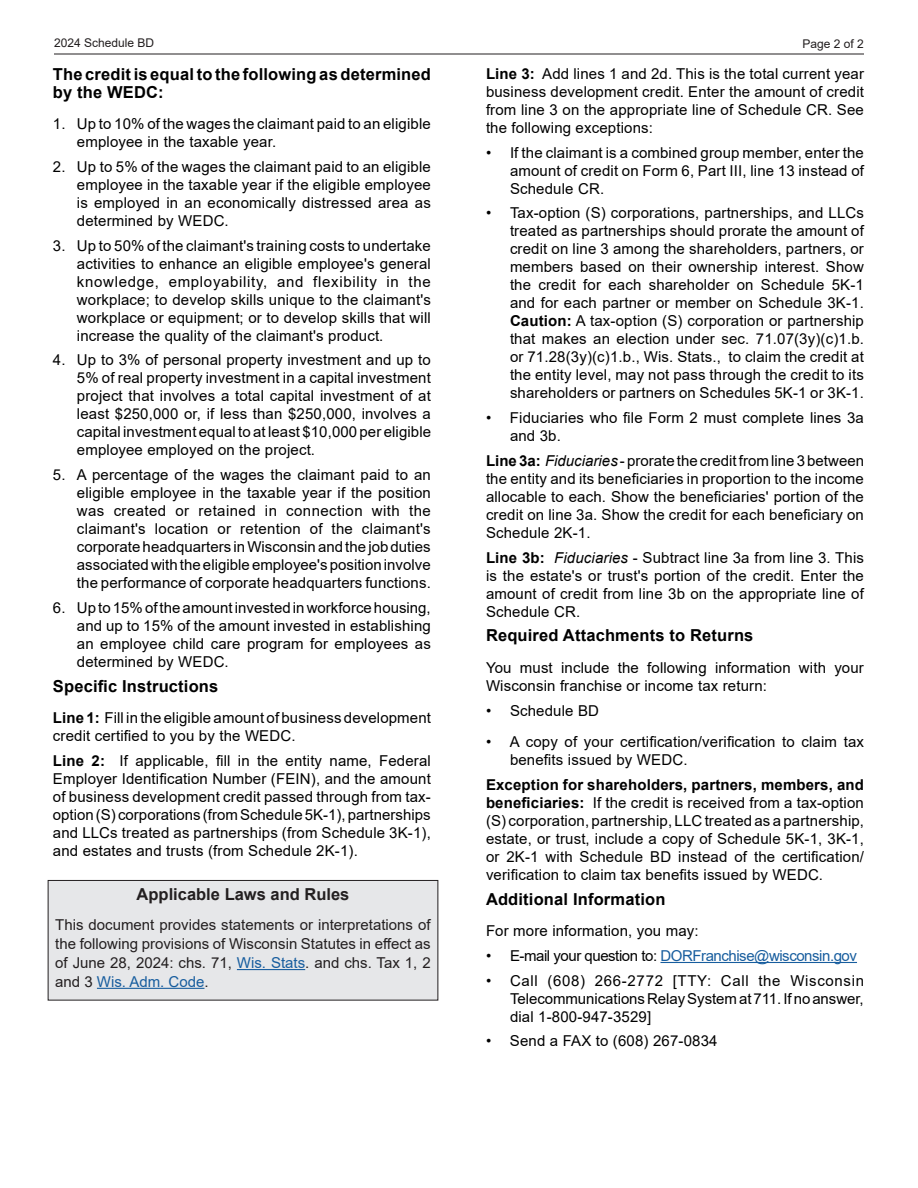
<style>
.page{position:relative;width:918px;height:1188px;background:#fff}
.page>*{position:absolute;margin:0;border:0;box-sizing:border-box;transform-origin:0 0}
.t1{font:700 16.5px/18px "Arial";letter-spacing:.01em;color:#000}
.t2{font:700 16.5px "Arial";color:#231f20}
.t3{font:15px/18px "Arial";letter-spacing:.01em;color:#000;text-align:justify}
.t4{font:15px/18.8px "Arial";color:#231f20;text-align:justify}
.t5{font:15px "Arial";letter-spacing:-.03em;color:#175d9e}
.t6{font:12px "Arial";color:#231f20}
.s1{font-weight:700}
.s2{color:#175d9e}
.s3{font-style:italic}
.s4{color:#000}
</style>
<div class="page">
<hr style="left:660px;top:962px;width:197px;height:1px;background:#175d9e">
<hr style="left:54px;top:54px;width:810px;height:1px;background:#231f20">
<div style="left:48px;top:880px;width:390px;height:120px;background:#e6e7e9"></div>
<hr style="left:237px;top:969px;width:68px;height:1px;background:#175d9e">
<hr style="left:97px;top:988px;width:107px;height:1px;background:#175d9e">
<div style="left:48px;top:880px;width:390px;height:120px;border:1px solid #231f20"></div>
<p class="t6" style="left:54px;top:35px;width:102px">2024 Schedule BD</p>
<p class="t6" style="left:803px;top:36px;width:63px">Page 2 of 2</p>
<p class="t1" style="left:53px;top:65px;width:380px">The credit is equal to the following as determined by the WEDC:</p>
<p class="t3" style="left:77px;top:115px;width:355px;text-indent:-24px">1. Up to 10% of the wages the claimant paid to an eligible employee in the taxable year.</p>
<p class="t3" style="left:77px;top:157px;width:355px;text-indent:-24px">2. Up to 5% of the wages the claimant paid to an eligible employee in the taxable year if the eligible employee is employed in an economically distressed area as determined by WEDC.</p>
<p class="t3" style="left:77px;top:236px;width:355px;text-indent:-24px">3. Up to 50% of the claimant's training costs to undertake activities to enhance an eligible employee's general knowledge, employability, and flexibility in the workplace; to develop skills unique to the claimant's workplace or equipment; or to develop skills that will increase the quality of the claimant's product.</p>
<p class="t3" style="left:77px;top:351px;width:356px;text-indent:-24px">4. Up to 3% of personal property investment and up to 5% of real property investment in a capital investment project that involves a total capital investment of at least $250,000 or, if less than $250,000, involves a capital investment equal to at least $10,000 per eligible employee employed on the project.</p>
<p class="t3" style="left:77px;top:466px;width:355px;text-indent:-24px">5. A percentage of the wages the claimant paid to an eligible employee in the taxable year if the position was created or retained in connection with the claimant's location or retention of the claimant's corporate headquarters in Wisconsin and the job duties associated with the eligible employee's position involve the performance of corporate headquarters functions.</p>
<p class="t3" style="left:77px;top:598px;width:355px;text-indent:-24px">6. Up to 15% of the amount invested in workforce housing, and up to 15% of the amount invested in establishing an employee child care program for employees as determined by WEDC.</p>
<p class="t1" style="left:53px;top:677px;width:167px">Specific Instructions</p>
<p class="t3" style="left:53px;top:709px;width:380px"><span class="s1">Line 1:</span> Fill in the eligible amount of business development credit certified to you by the WEDC.</p>
<p class="t3" style="left:53px;top:751px;width:380px"><span class="s1">Line 2:</span> If applicable, fill in the entity name, Federal Employer Identification Number (FEIN), and the amount of business development credit passed through from tax&shy;option (S) corporations (from Schedule 5K-1), partnerships and LLCs treated as partnerships (from Schedule 3K-1), and estates and trusts (from Schedule 2K-1).</p>
<p class="t2" style="left:137px;top:882px;width:214px">Applicable Laws and Rules</p>
<p class="t4" style="left:55px;top:916px;width:377px">This document provides statements or interpretations of the following provisions of Wisconsin Statutes in effect as of June 28, 2024: chs. 71, <span class="s2">Wis. Stats</span>. and chs. Tax 1, 2 and 3 <span class="s2">Wis. Adm. Code</span>.</p>
<p class="t3" style="left:486px;top:65px;width:380px"><span class="s1">Line 3:</span> Add lines 1 and 2d. This is the total current year business development credit. Enter the amount of credit from line 3 on the appropriate line of Schedule CR. See the following exceptions:</p>
<p class="t3" style="left:510px;top:143px;width:356px;text-indent:-24px">• If the claimant is a combined group member, enter the amount of credit on Form 6, Part III, line 13 instead of Schedule CR.</p>
<p class="t3" style="left:510px;top:204px;width:355px;text-indent:-24px">• Tax-option (S) corporations, partnerships, and LLCs treated as partnerships should prorate the amount of credit on line 3 among the shareholders, partners, or members based on their ownership interest. Show the credit for each shareholder on Schedule 5K-1 and for each partner or member on Schedule 3K-1.<br><span class="s1">Caution:</span> A tax-option (S) corporation or partnership that makes an election under sec. 71.07(3y)(c)1.b. or 71.28(3y)(c)1.b., Wis. Stats., to claim the credit at the entity level, may not pass through the credit to its shareholders or partners on Schedules 5K-1 or 3K-1.</p>
<p class="t3" style="left:510px;top:409px;width:355px;text-indent:-24px">• Fiduciaries who file Form 2 must complete lines 3a and 3b.</p>
<p class="t3" style="left:486px;top:452px;width:380px"><span class="s1">Line 3a:</span> <span class="s3">Fiduciaries</span> - prorate the credit from line 3 between the entity and its beneficiaries in proportion to the income allocable to each. Show the beneficiaries' portion of the credit on line 3a. Show the credit for each beneficiary on Schedule 2K-1.</p>
<p class="t3" style="left:486px;top:548px;width:380px"><span class="s1">Line 3b:</span> <span class="s3">Fiduciaries</span> - Subtract line 3a from line 3. This is the estate's or trust's portion of the credit. Enter the amount of credit from line 3b on the appropriate line of Schedule CR.</p>
<p class="t1" style="left:486px;top:627px;width:269px">Required Attachments to Returns</p>
<p class="t3" style="left:486px;top:659px;width:379px">You must include the following information with your<br>Wisconsin franchise or income tax return:</p>
<p class="t3" style="left:486px;top:701px;width:115px">• Schedule BD</p>
<p class="t3" style="left:510px;top:733px;width:356px;text-indent:-24px">• A copy of your certification/verification to claim tax benefits issued by WEDC.</p>
<p class="t3" style="left:486px;top:776px;width:380px"><span class="s1">Exception for shareholders, partners, members, and beneficiaries:</span> If the credit is received from a tax-option (S) corporation, partnership, LLC treated as a partnership, estate, or trust, include a copy of Schedule 5K-1, 3K-1, or 2K-1 with Schedule BD instead of the certification/ verification to claim tax benefits issued by WEDC.</p>
<p class="t1" style="left:486px;top:890px;width:181px">Additional Information</p>
<p class="t3" style="left:486px;top:922px;width:214px">For more information, you may:</p>
<p class="t5" style="left:486px;top:945px;width:373px"><span class="s4">• E-mail your question to:</span> DORFranchise@wisconsin.gov</p>
<p class="t3" style="left:510px;top:971px;width:356px;text-indent:-24px">• Call (608) 266-2772 [TTY: Call the Wisconsin Telecommunications Relay System at 711. If no answer, dial 1-800-947-3529]</p>
<p class="t3" style="left:486px;top:1032px;width:233px">• Send a FAX to (608) 267-0834</p>
</div>
